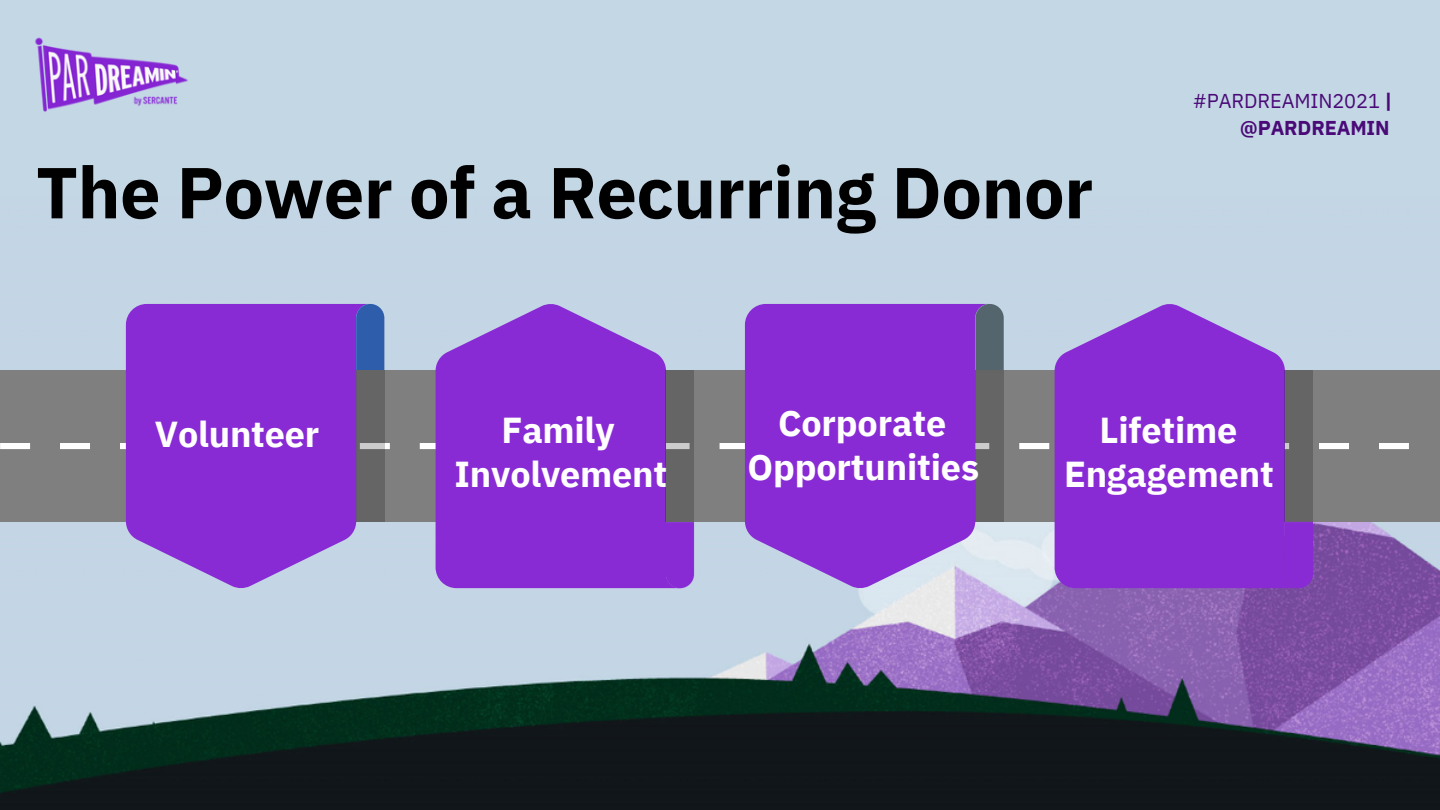
<style>
.page{position:relative;width:1440px;height:810px;background:#fff}
.page>*{position:absolute;margin:0;border:0;box-sizing:border-box;transform-origin:0 0}
.t1{font:700 72px "IBM Plex Sans";letter-spacing:-.005em;color:#000}
.t2{font:700 36px/43.6px "IBM Plex Sans";letter-spacing:-.005em;color:#fff;text-align:center}
.t3{font:20px/27px "IBM Plex Sans";letter-spacing:-.005em;color:#4a0a77;text-align:right}
.s1{font-weight:700}
</style>
<div class="page">
<img style="left:0;top:0;width:1440px;height:810px">
<img style="left:22px;top:0;width:179px;height:164px">
<div style="left:0;top:370px;width:1439px;height:152px;background:#7f7f7f"></div>
<svg style="left:0;top:443px;width:1409px;height:6px"></svg>
<svg style="left:126px;top:304px;width:244px;height:285px;background:#8f3dd5"></svg>
<svg style="left:436px;top:303px;width:244px;height:285px;background:#8f3dd5"></svg>
<svg style="left:745px;top:304px;width:244px;height:285px;background:#903ed6"></svg>
<svg style="left:1055px;top:303px;width:244px;height:285px;background:#8f3dd5"></svg>
<div style="left:356px;top:370px;width:28px;height:152px;background:#656565"></div>
<div style="left:666px;top:370px;width:28px;height:152px;background:#656565"></div>
<div style="left:975px;top:370px;width:29px;height:152px;background:#656565"></div>
<div style="left:1285px;top:370px;width:28px;height:152px;background:#656565"></div>
<svg style="left:356px;top:304px;width:28px;height:66px;background:#335fae"></svg>
<div style="left:666px;top:522px;width:28px;height:66px;background:#892bd4"></div>
<svg style="left:975px;top:304px;width:29px;height:66px;background:#5a6875"></svg>
<div style="left:1285px;top:521px;width:28px;height:67px;background:#892bd4"></div>
<p class="t1" style="left:36px;top:145px;width:1059px">The Power of a Recurring Donor</p>
<p class="t3" style="left:1193px;top:87px;width:201px">#PARDREAMIN2021 <span class="s1">| @PARDREAMIN</span></p>
<p class="t2" style="left:155px;top:412px;width:166px">Volunteer</p>
<p class="t2" style="left:455px;top:408px;width:214px">Family<br>Involvement</p>
<p class="t2" style="left:748px;top:401px;width:233px">Corporate<br>Opportunities</p>
<p class="t2" style="left:1064px;top:408px;width:211px">Lifetime<br>Engagement</p>
</div>
